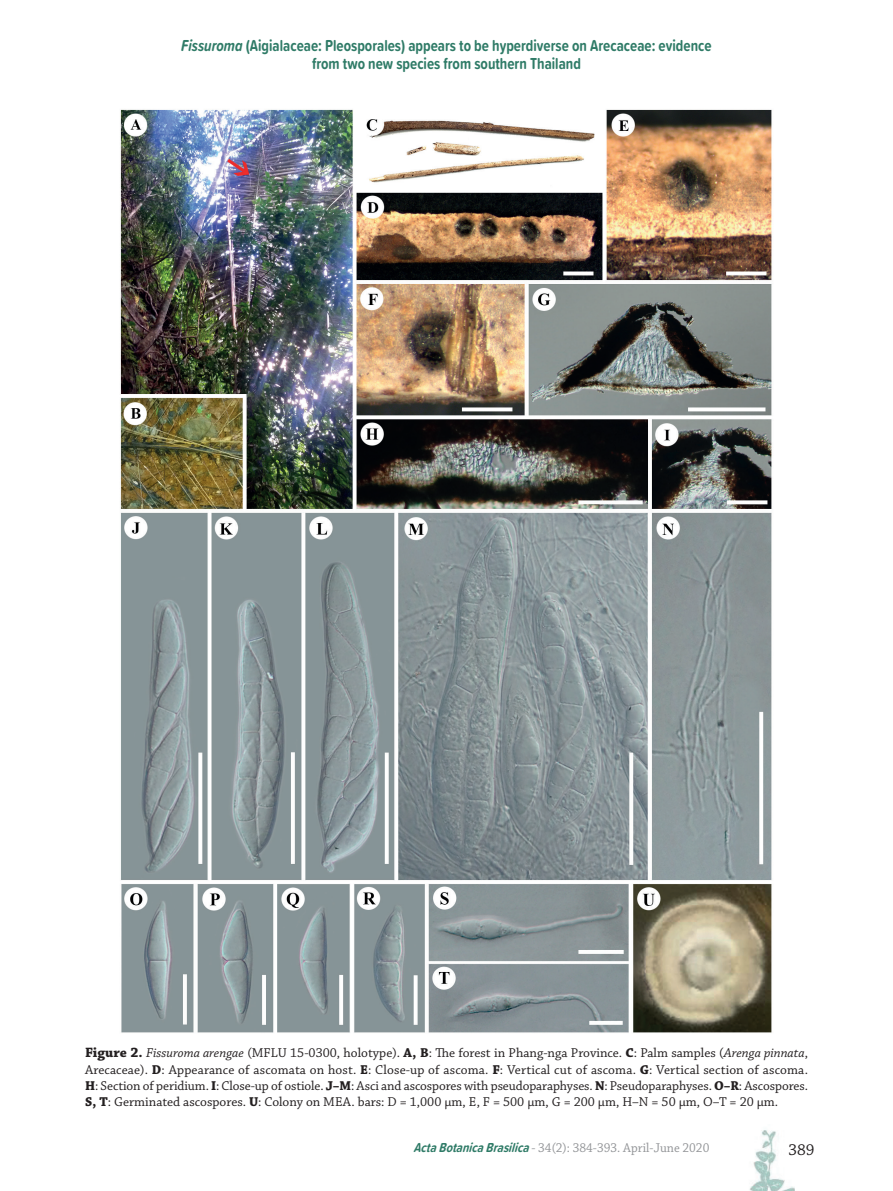
<style>
.page{position:relative;width:893px;height:1191px;background:#fff}
.page>*{position:absolute;margin:0;border:0;box-sizing:border-box;transform-origin:0 0}
.t1{font:700 16.5px/18px "Proxima Soft Cond";color:#2f7b67;text-align:center;scale:.91 1}
.t2{font:16.5px "Chaparral Pro";color:#231f20}
.t3{font:13.5px/16.2px "Chaparral Pro";color:#231f20;text-align:justify}
.t4{font:13.5px "Chaparral Pro";color:#939598;scale:.95 1}
.s1{font-style:italic}
.s2{font-weight:700;font-size:14.25px}
.s3{font-weight:700}
.s4{font-family:"Proxima Soft Cond";font-weight:700;font-style:italic;color:#2f7b67}
</style>
<div class="page">
<img style="left:749px;top:1130px;width:45px;height:61px">
<img style="left:120px;top:109px;width:652px;height:924px">
<p class="t1" style="left:181px;top:36px;width:584px"><span class="s1">Fissuroma</span> (Aigialaceae: Pleosporales) appears to be hyperdiverse on Arecaceae: evidence from two new species from southern Thailand</p>
<p class="t3" style="left:85px;top:1045px;width:724px"><span class="s2">Figure 2.</span> <span class="s1">Fissuroma arengae</span> (MFLU 15-0300, holotype). <span class="s3">A, B</span>: The forest in Phang-nga Province. <span class="s3">C</span>: Palm samples (<span class="s1">Arenga pinnata</span>, Arecaceae). <span class="s3">D</span>: Appearance of ascomata on host. <span class="s3">E</span>: Close-up of ascoma. <span class="s3">F</span>: Vertical cut of ascoma. <span class="s3">G</span>: Vertical section of ascoma.<br><span class="s3">H</span>: Section of peridium. <span class="s3">I</span>: Close-up of ostiole. <span class="s3">J–M</span>: Asci and ascospores with pseudoparaphyses. <span class="s3">N</span>: Pseudoparaphyses. <span class="s3">O–R</span>: Ascospores.<br><span class="s3">S, T</span>: Germinated ascospores. <span class="s3">U</span>: Colony on MEA. bars: D = 1,000 μm, E, F = 500 μm, G = 200 μm, H–N = 50 μm, O–T = 20 μm.</p>
<p class="t4" style="left:414px;top:1140px;width:313px"><span class="s4">ActaBotanicaBrasilica</span>- 34(2): 384-393. April-June 2020</p>
<p class="t2" style="left:788px;top:1141px;width:27px">389</p>
</div>
